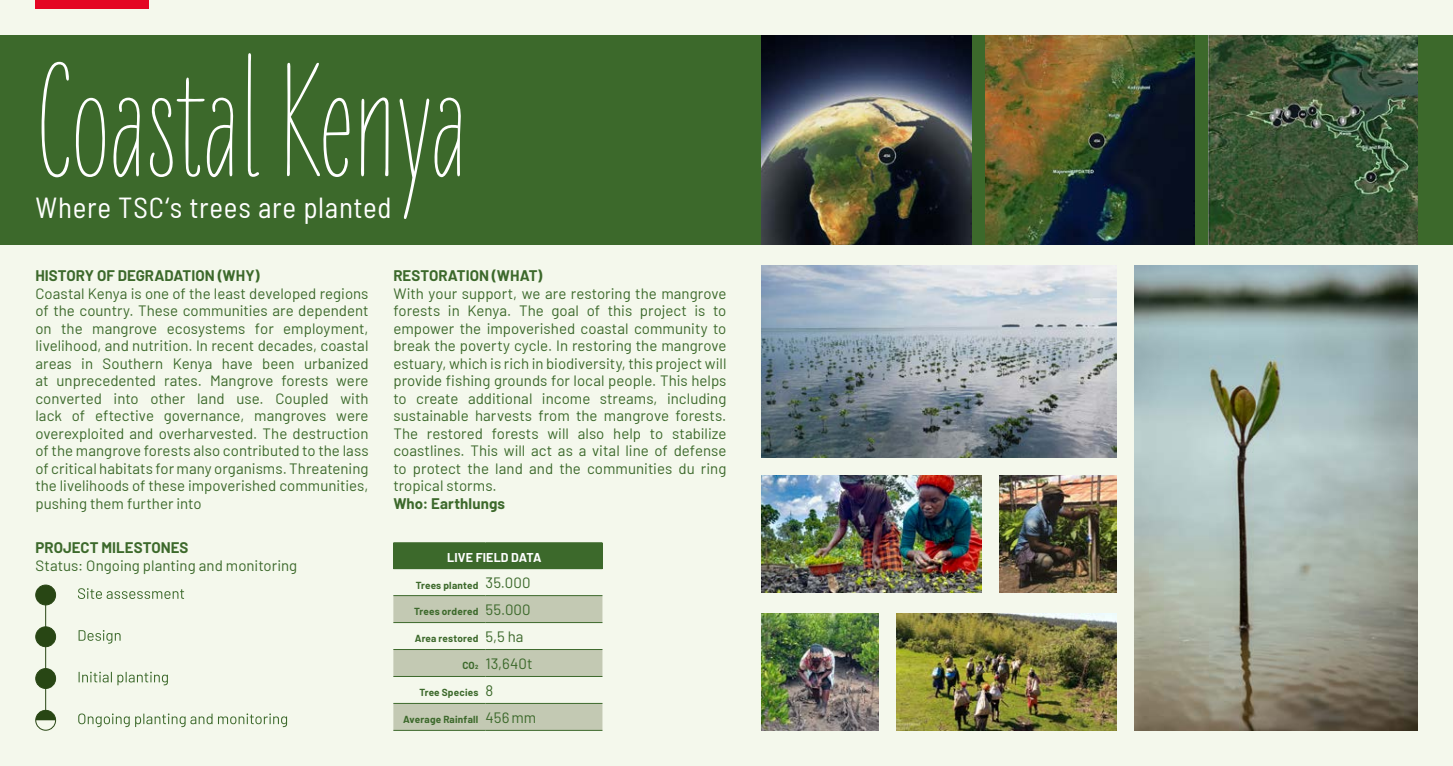
<style>
.page{position:relative;width:1453px;height:766px;background:#fff}
.page>*{position:absolute;margin:0;border:0;box-sizing:border-box;transform-origin:0 0}
.t1{font:165.75px "Liebe Erika";color:#fff}
.t2{font:semi-condensed 29px "Barlow";letter-spacing:.025em;color:#fff}
.t3{font:15px/17.5px "Barlow";color:#3c692b;text-align:justify}
.t4{font:700 15px "Barlow";letter-spacing:.005em;color:#3c692b}
.t5{font:700 12.5px "Barlow";letter-spacing:.01em;color:#fff}
.t6{font:700 10px "Barlow";letter-spacing:.02em;color:#3c692b}
.s1{font-weight:400;font-size:15px}
.s2{font-size:5.88px}
</style>
<div class="page">
<div style="left:0;top:0;width:1453px;height:765px;background:#f4f8ec"></div>
<div style="left:0;top:35px;width:1453px;height:209px;background:#3c692b"></div>
<div style="left:393px;top:542px;width:209px;height:26px;background:#3c692b"></div>
<svg style="left:393px;top:596px;width:209px;height:134px"></svg>
<hr style="left:393px;top:568px;width:92px;height:1px;background:#3c692b">
<hr style="left:485px;top:568px;width:117px;height:1px;background:#3c692b">
<hr style="left:393px;top:595px;width:92px;height:1px;background:#3c692b">
<hr style="left:485px;top:595px;width:117px;height:1px;background:#3c692b">
<hr style="left:393px;top:622px;width:92px;height:1px;background:#3c692b">
<hr style="left:485px;top:622px;width:117px;height:1px;background:#3c692b">
<hr style="left:393px;top:649px;width:92px;height:1px;background:#3c692b">
<hr style="left:485px;top:649px;width:117px;height:1px;background:#3c692b">
<hr style="left:393px;top:676px;width:92px;height:1px;background:#3c692b">
<hr style="left:485px;top:676px;width:117px;height:1px;background:#3c692b">
<hr style="left:393px;top:703px;width:92px;height:1px;background:#3c692b">
<hr style="left:485px;top:703px;width:117px;height:1px;background:#3c692b">
<hr style="left:393px;top:730px;width:92px;height:1px;background:#3c692b">
<hr style="left:485px;top:730px;width:117px;height:1px;background:#3c692b">
<svg style="left:78px;top:588px;width:106px;height:10px"></svg>
<div style="left:36px;top:585px;width:20px;height:19px;background:#284614;border-radius:50%"></div>
<div style="left:35px;top:584px;width:21px;height:21px;border:1px solid #284614;border-radius:50%"></div>
<svg style="left:79px;top:630px;width:42px;height:13px"></svg>
<div style="left:36px;top:626px;width:20px;height:20px;background:#284614;border-radius:50%"></div>
<div style="left:35px;top:626px;width:21px;height:20px;border:1px solid #284614;border-radius:50%"></div>
<svg style="left:79px;top:671px;width:89px;height:14px"></svg>
<div style="left:36px;top:668px;width:20px;height:20px;background:#284614;border-radius:50%"></div>
<div style="left:35px;top:668px;width:21px;height:20px;border:1px solid #284614;border-radius:50%"></div>
<svg style="left:78px;top:713px;width:209px;height:14px"></svg>
<svg style="left:37px;top:711px;width:17px;height:9px"></svg>
<div style="left:35px;top:709px;width:21px;height:21px;border:1px solid #284614;border-radius:50%"></div>
<hr style="left:45px;top:591px;width:1px;height:124px;background:#284614">
<img style="left:762px;top:35px;width:209px;height:209px">
<img style="left:985px;top:35px;width:209px;height:209px">
<img style="left:1208px;top:35px;width:209px;height:209px">
<div style="left:35px;top:0;width:114px;height:9px;background:#e40523"></div>
<img style="left:762px;top:475px;width:219px;height:117px">
<img style="left:999px;top:475px;width:117px;height:117px">
<img style="left:762px;top:613px;width:117px;height:117px">
<img style="left:896px;top:613px;width:220px;height:117px">
<img style="left:762px;top:266px;width:354px;height:191px">
<img style="left:1134px;top:266px;width:283px;height:464px">
<h1 class="t1" style="left:35px;top:33px;width:433px">Coastal Kenya</h1>
<h2 class="t2" style="left:35px;top:187px;width:358px">Where TSC‘s trees are planted</h2>
<p class="t4" style="left:35px;top:264px;width:226px">HISTORY OF DEGRADATION (WHY)</p>
<p class="t3" style="left:35px;top:283px;width:335px">Coastal Kenya is one of the least developed regions of the country. These communities are dependent on the mangrove ecosystems for employment, livelihood, and nutrition. In recent decades, coastal areas in Southern Kenya have been urbanized at unprecedented rates. Mangrove forests were converted into other land use. Coupled with lack of eftective governance, mangroves were overexploited and overharvested. The destruction of the mangrove forests also contributed to the lass of critical habitats for many organisms. Threatening the livelihoods of these impoverished communities, pushing them further into</p>
<p class="t4" style="left:35px;top:536px;width:154px">PROJECT MILESTONES</p>
<p class="t3" style="left:35px;top:555px;width:263px">Status: Ongoing planting and monitoring</p>
<p class="t4" style="left:393px;top:264px;width:151px">RESTORATION (WHAT)</p>
<p class="t3" style="left:393px;top:283px;width:335px">With your support, we are restoring the mangrove forests in Kenya. The goal of this project is to empower the impoverished coastal community to break the poverty cycle. In restoring the mangrove estuary, which is rich in biodiversity, this project will provide fishing grounds for local people. This helps to create additional income streams, including sustainable harvests from the mangrove forests.<br>The restored forests will also help to stabilize coastlines. This will act as a vital line of defense to protect the land and the communities du ring tropical storms.</p>
<p class="t4" style="left:393px;top:492px;width:113px">Who: Earthlungs</p>
<p class="t5" style="left:447px;top:547px;width:96px">LIVE FIELD DATA</p>
<p class="t6" style="left:416px;top:577px;width:116px">Trees planted <span class="s1">35.000</span></p>
<p class="t6" style="left:414px;top:604px;width:118px">Trees ordered <span class="s1">55.000</span></p>
<p class="t6" style="left:415px;top:631px;width:110px">Area restored <span class="s1">5,5 ha</span></p>
<p class="t6" style="left:462px;top:658px;width:18px">CO<span class="s2">2</span></p>
<p class="t3" style="left:485px;top:653px;width:49px">13,640t</p>
<p class="t6" style="left:419px;top:685px;width:75px">Tree Species <span class="s1">8</span></p>
<p class="t6" style="left:403px;top:712px;width:135px">Average Rainfall <span class="s1">456mm</span></p>
</div>
